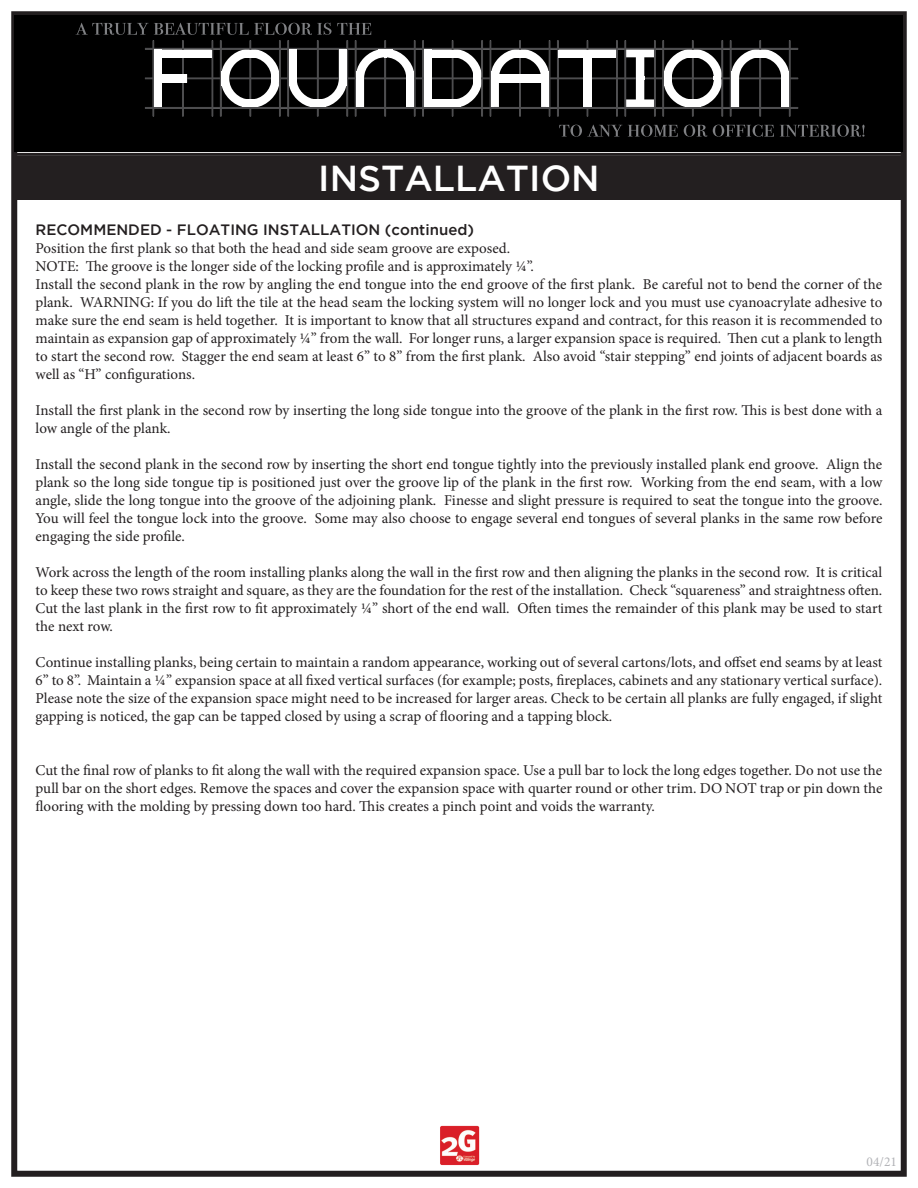
<style>
.page{position:relative;width:918px;height:1188px;background:#fff}
.page>*{position:absolute;margin:0;border:0;box-sizing:border-box;transform-origin:0 0}
.t1{font:500 36px "Gotham";color:#fff}
.t2{font:15px/18px "Minion Pro";letter-spacing:-.005em;color:#231f20;text-align:justify}
.t3{font:500 15px "Gotham";color:#231f20}
.t4{font:13.5px "Minion Pro";color:#b2b3b7}
</style>
<div class="page">
<div style="left:11px;top:11px;width:896px;height:1166px;border:6px solid #231f20"></div>
<hr style="left:14px;top:153px;width:890px;height:3px;background:#231f20">
<div style="left:15px;top:156px;width:888px;height:44px;background:#231f20"></div>
<div style="left:15px;top:15px;width:888px;height:137px;background:#000"></div>
<svg style="left:76px;top:23px;width:722px;height:93px"></svg>
<svg style="left:559px;top:125px;width:119px;height:12px"></svg>
<svg style="left:684px;top:125px;width:23px;height:12px"></svg>
<svg style="left:713px;top:125px;width:61px;height:12px"></svg>
<svg style="left:780px;top:125px;width:85px;height:12px"></svg>
<img style="left:440px;top:1125px;width:40px;height:41px">
<h1 class="t1" style="left:318px;top:158px;width:283px">INSTALLATION</h1>
<p class="t3" style="left:36px;top:221px;width:440px">RECOMMENDED - FLOATING INSTALLATION (continued)</p>
<p class="t2" style="left:36px;top:239px;width:476px">Position the first plank so that both the head and side seam groove are exposed.</p>
<p class="t2" style="left:36px;top:257px;width:500px">NOTE: The groove is the longer side of the locking profile and is approximately ¼”.</p>
<p class="t2" style="left:36px;top:275px;width:848px">Install the second plank in the row by angling the end tongue into the end groove of the first plank. Be careful not to bend the corner of the plank. WARNING: If you do lift the tile at the head seam the locking system will no longer lock and you must use cyanoacrylate adhesive to make sure the end seam is held together. It is important to know that all structures expand and contract, for this reason it is recommended to maintain as expansion gap of approximately ¼” from the wall. For longer runs, a larger expansion space is required. Then cut a plank to length to start the second row. Stagger the end seam at least 6” to 8” from the first plank. Also avoid “stair stepping” end joints of adjacent boards as well as “H” configurations.</p>
<p class="t2" style="left:36px;top:401px;width:848px">Install the first plank in the second row by inserting the long side tongue into the groove of the plank in the first row. This is best done with a low angle of the plank.</p>
<p class="t2" style="left:36px;top:455px;width:848px">Install the second plank in the second row by inserting the short end tongue tightly into the previously installed plank end groove. Align the plank so the long side tongue tip is positioned just over the groove lip of the plank in the first row. Working from the end seam, with a low angle, slide the long tongue into the groove of the adjoining plank. Finesse and slight pressure is required to seat the tongue into the groove.<br>You will feel the tongue lock into the groove. Some may also choose to engage several end tongues of several planks in the same row before engaging the side profile.</p>
<p class="t2" style="left:36px;top:563px;width:848px">Work across the length of the room installing planks along the wall in the first row and then aligning the planks in the second row. It is critical to keep these two rows straight and square, as they are the foundation for the rest of the installation. Check “squareness” and straightness often.</p>
<p class="t2" style="left:36px;top:599px;width:848px">Cut the last plank in the first row to fit approximately ¼” short of the end wall. Often times the remainder of this plank may be used to start the next row.</p>
<p class="t2" style="left:36px;top:653px;width:848px">Continue installing planks, being certain to maintain a random appearance, working out of several cartons/lots, and offset end seams by at least 6” to 8”. Maintain a ¼” expansion space at all fixed vertical surfaces (for example; posts, fireplaces, cabinets and any stationary vertical surface).<br>Please note the size of the expansion space might need to be increased for larger areas. Check to be certain all planks are fully engaged, if slight gapping is noticed, the gap can be tapped closed by using a scrap of flooring and a tapping block.</p>
<p class="t2" style="left:36px;top:761px;width:848px">Cut the final row of planks to fit along the wall with the required expansion space. Use a pull bar to lock the long edges together. Do not use the pull bar on the short edges. Remove the spaces and cover the expansion space with quarter round or other trim. DO NOT trap or pin down the flooring with the molding by pressing down too hard. This creates a pinch point and voids the warranty.</p>
<p class="t4" style="left:867px;top:1153px;width:32px">04/21</p>
</div>
